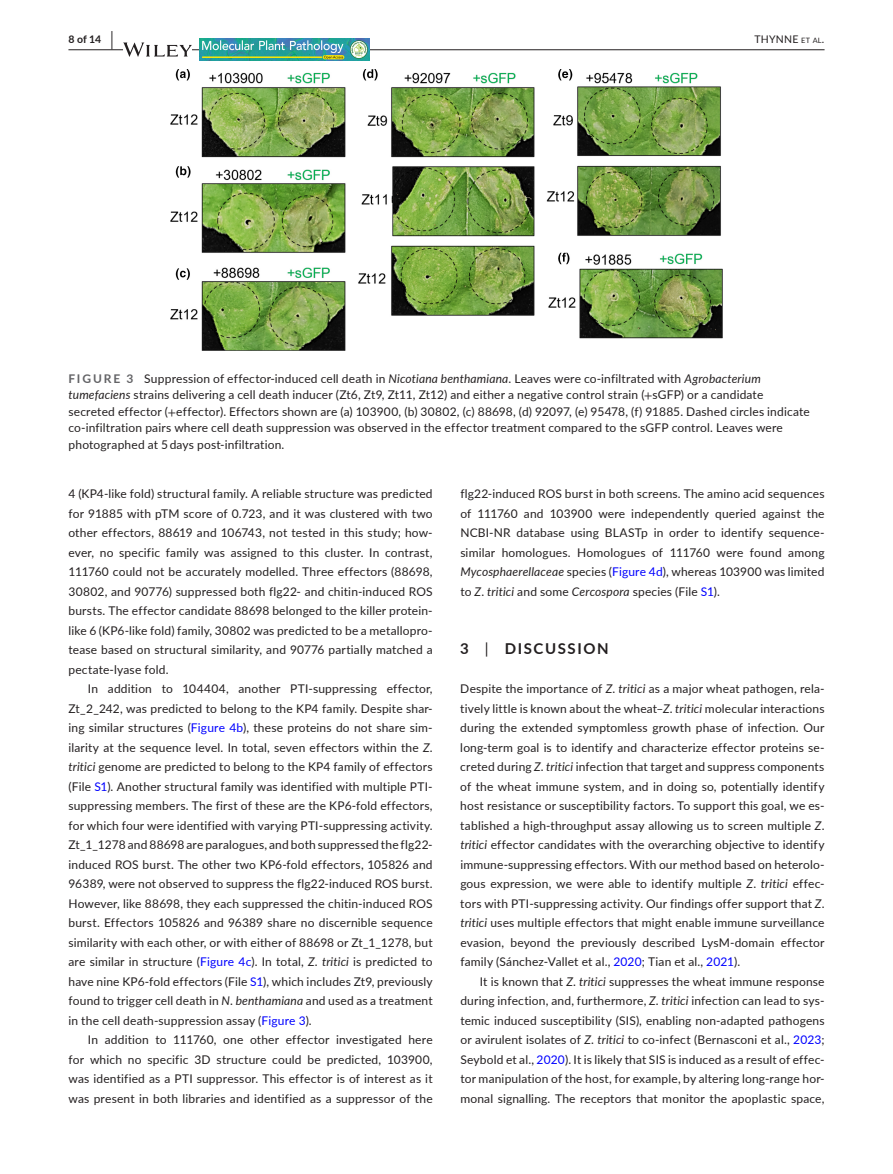
<style>
.page{position:relative;width:893px;height:1174px;background:#fff}
.page>*{position:absolute;margin:0;border:0;box-sizing:border-box;transform-origin:0 0}
.t1{font:700 15px "Lato";letter-spacing:.11em;color:#231f20}
.t2{font:12px/19.5px "Lato";letter-spacing:.015em;color:#231f20;text-align:justify}
.t3{font:10.5px "Lato";letter-spacing:.02em;color:#231f20}
.t4{font:700 10.5px "Lato";color:#231f20}
.s1{font-size:19.5px}
.s2{font-size:7.35px}
.s3{font-weight:700;color:#636366}
.s4{font-style:italic}
.s5{font-family:"STIX"}
.s6{color:#00f}
.s7{font-weight:400}
</style>
<div class="page">
<hr style="left:68px;top:49px;width:756px;height:1px;background:#231f20">
<svg style="left:123px;top:42px;width:69px;height:15px"></svg>
<img style="left:200px;top:39px;width:170px;height:22px">
<img style="left:171px;top:69px;width:551px;height:281px">
<p class="t4" style="left:68px;top:31px;width:46px">8 of 14 <span class="s1">|</span></p>
<p class="t3" style="left:754px;top:31px;width:71px">THYNNE <span class="s2">et al</span>.</p>
<p class="t2" style="left:68px;top:369px;width:743px;line-height:16.5px;text-align:left"><span class="s3">FIGURE 3</span> Suppression of effector-induced cell death in <span class="s4">Nicotiana benthamiana</span>. Leaves were co-infiltrated with <span class="s4">Agrobacterium tumefaciens</span> strains delivering a cell death inducer (Zt6, Zt9, Zt11, Zt12) and either a negative control strain (<span class="s5">+</span>sGFP) or a candidate secreted effector (<span class="s5">+</span>effector). Effectors shown are (a) 103900, (b) 30802, (c) 88698, (d) 92097, (e) 95478, (f) 91885. Dashed circles indicate co-infiltration pairs where cell death suppression was observed in the effector treatment compared to the sGFP control. Leaves were photographed at 5 days post-infiltration.</p>
<p class="t2" style="left:68px;top:483px;width:366px">4 (KP4-like fold) structural family. A reliable structure was predicted for 91885 with pTM score of 0.723, and it was clustered with two other effectors, 88619 and 106743, not tested in this study; how&shy;ever, no specific family was assigned to this cluster. In contrast, 111760 could not be accurately modelled. Three effectors (88698, 30802, and 90776) suppressed both flg22- and chitin-induced ROS bursts. The effector candidate 88698 belonged to the killer protein&shy;like 6 (KP6-like fold) family, 30802 was predicted to be a metallopro&shy;tease based on structural similarity, and 90776 partially matched a pectate-lyase fold.</p>
<p class="t2" style="left:68px;top:678px;width:366px;text-indent:20px">In addition to 104404, another PTI-suppressing effector, Zt_2_242, was predicted to belong to the KP4 family. Despite shar&shy;ing similar structures (<span class="s6">Figure 4b</span>), these proteins do not share sim&shy;ilarity at the sequence level. In total, seven effectors within the <span class="s4">Z</span>. <span class="s4">tritici</span> genome are predicted to belong to the KP4 family of effectors (File <span class="s6">S1</span>). Another structural family was identified with multiple PTI&shy;suppressing members. The first of these are the KP6-fold effectors, for which four were identified with varying PTI-suppressing activity.<br>Zt_1_1278 and 88698 are paralogues, and both suppressed the flg22- induced ROS burst. The other two KP6-fold effectors, 105826 and 96389, were not observed to suppress the flg22-induced ROS burst.<br>However, like 88698, they each suppressed the chitin-induced ROS burst. Effectors 105826 and 96389 share no discernible sequence similarity with each other, or with either of 88698 or Zt_1_1278, but are similar in structure (<span class="s6">Figure 4c</span>). In total, <span class="s4">Z</span>. <span class="s4">tritici</span> is predicted to have nine KP6-fold effectors (File <span class="s6">S1</span>), which includes Zt9, previously found to trigger cell death in <span class="s4">N</span>. <span class="s4">benthamiana</span> and used as a treatment in the cell death-suppression assay (<span class="s6">Figure 3</span>).</p>
<p class="t2" style="left:68px;top:1029px;width:366px;text-indent:20px">In addition to 111760, one other effector investigated here for which no specific 3D structure could be predicted, 103900, was identified as a PTI suppressor. This effector is of interest as it was present in both libraries and identified as a suppressor of the</p>
<p class="t2" style="left:460px;top:483px;width:366px">flg22-induced ROS burst in both screens. The amino acid sequences of 111760 and 103900 were independently queried against the NCBI-NR database using BLASTp in order to identify sequence&shy;similar homologues. Homologues of 111760 were found among <span class="s4">Mycosphaerellaceae</span> species (<span class="s6">Figure 4d</span>), whereas 103900 was limited to <span class="s4">Z</span>. <span class="s4">tritici</span> and some <span class="s4">Cercospora</span> species (File <span class="s6">S1</span>).</p>
<p class="t1" style="left:460px;top:638px;width:150px">3 <span class="s7">|</span> DISCUSSION</p>
<p class="t2" style="left:460px;top:678px;width:366px">Despite the importance of <span class="s4">Z</span>. <span class="s4">tritici</span> as a major wheat pathogen, rela&shy;tively little is known about the wheat–<span class="s4">Z</span>. <span class="s4">tritici</span> molecular interactions during the extended symptomless growth phase of infection. Our long-term goal is to identify and characterize effector proteins se&shy;creted during <span class="s4">Z</span>. <span class="s4">tritici</span> infection that target and suppress components of the wheat immune system, and in doing so, potentially identify host resistance or susceptibility factors. To support this goal, we es&shy;tablished a high-throughput assay allowing us to screen multiple <span class="s4">Z</span>. <span class="s4">tritici</span> effector candidates with the overarching objective to identify immune-suppressing effectors. With our method based on heterolo&shy;gous expression, we were able to identify multiple <span class="s4">Z</span>. <span class="s4">tritici</span> effec&shy;tors with PTI-suppressing activity. Our findings offer support that <span class="s4">Z</span>. <span class="s4">tritici</span> uses multiple effectors that might enable immune surveillance evasion, beyond the previously described LysM-domain effector family (Sánchez-Vallet et al., <span class="s6">2020</span>; Tian et al., <span class="s6">2021</span>).</p>
<p class="t2" style="left:460px;top:971px;width:366px;text-indent:20px">It is known that <span class="s4">Z</span>. <span class="s4">tritici</span> suppresses the wheat immune response during infection, and, furthermore, <span class="s4">Z</span>. <span class="s4">tritici</span> infection can lead to sys&shy;temic induced susceptibility (SIS), enabling non-adapted pathogens or avirulent isolates of <span class="s4">Z</span>. <span class="s4">tritici</span> to co-infect (Bernasconi et al., <span class="s6">2023</span>; Seybold et al., <span class="s6">2020</span>). It is likely that SIS is induced as a result of effec&shy;tor manipulation of the host, for example, by altering long-range hor&shy;monal signalling. The receptors that monitor the apoplastic space,</p>
</div>
